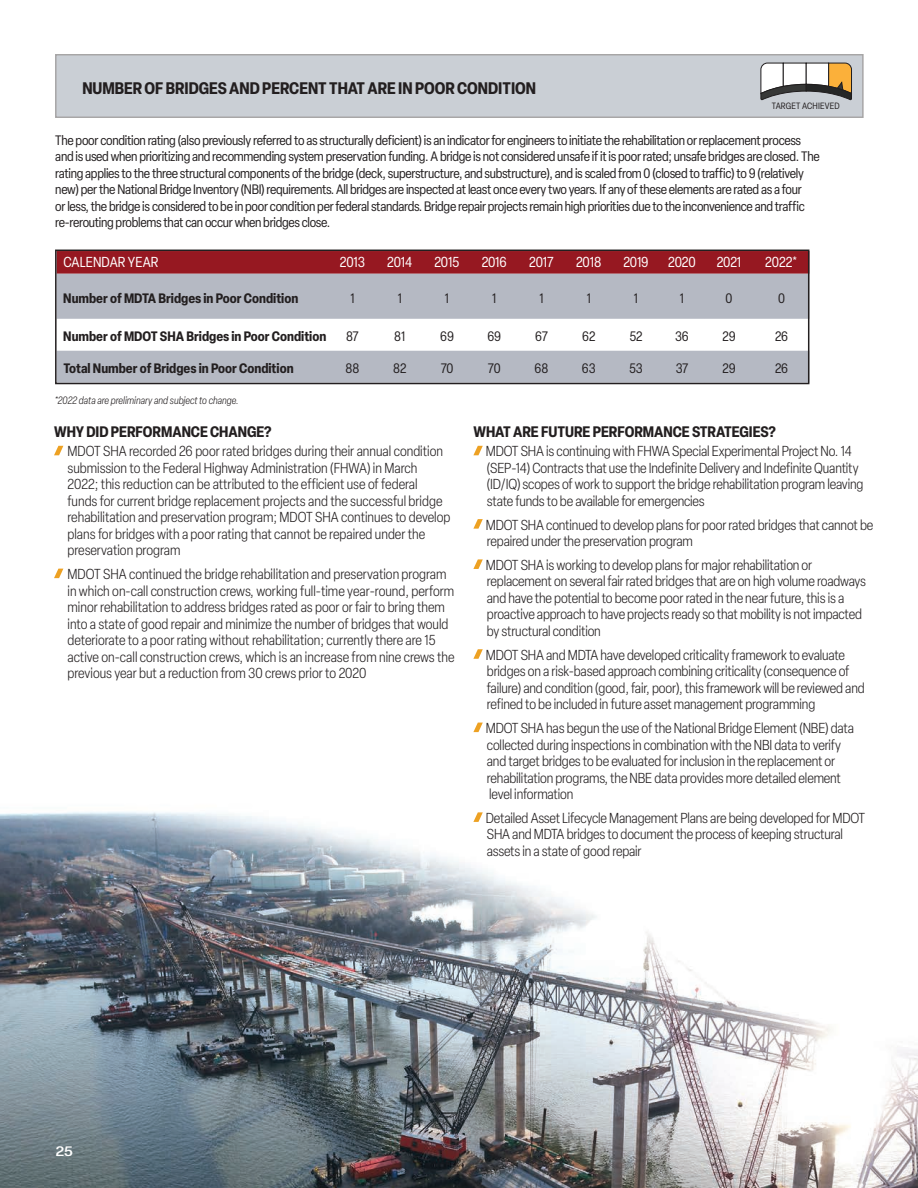
<style>
.page{position:relative;width:918px;height:1188px;background:#fff}
.page>*{position:absolute;margin:0;border:0;box-sizing:border-box;transform-origin:0 0}
.t1{font:700 condensed 16.5px "Elza";color:#231f20}
.t2{font:700 condensed 15px "Elza";color:#231f20}
.t3{font:300 condensed 14.25px/16.5px "Elza";letter-spacing:-.01em;color:#231f20}
.t4{font:condensed 14.25px "Elza";letter-spacing:-.01em;color:#fff}
.t5{font:condensed 14.25px "Elza";letter-spacing:.01em;color:#fff}
.t6{font:condensed 13.5px/16.5px "Elza";letter-spacing:-.02em;color:#231f20}
.t7{font:700 condensed 13.5px "Elza";color:#231f20}
.t8{font:500 condensed 13.5px "Elza";color:#fff;scale:1.33 1}
.t9{font:italic 300 condensed 10.5px "Elza";color:#231f20}
.t10{font:condensed 9px "Elza";letter-spacing:.02em;color:#231f20}
</style>
<div class="page">
<img style="left:0;top:812px;width:918px;height:376px">
<div style="left:56px;top:55px;width:807px;height:62px;background:#cacfd5"></div>
<svg style="left:760px;top:62px;width:92px;height:39px"></svg>
<div style="left:58px;top:253px;width:748px;height:21px;background:#961821"></div>
<div style="left:58px;top:274px;width:748px;height:107px;background:#b5b9c3"></div>
<svg style="left:58px;top:319px;width:748px;height:31px"></svg>
<div style="left:55px;top:250px;width:754px;height:134px;border:2px solid #231f20"></div>
<svg style="left:54px;top:446px;width:9px;height:9px"></svg>
<svg style="left:54px;top:569px;width:9px;height:9px"></svg>
<svg style="left:473px;top:446px;width:10px;height:9px"></svg>
<svg style="left:473px;top:519px;width:10px;height:10px"></svg>
<svg style="left:473px;top:559px;width:10px;height:10px"></svg>
<svg style="left:473px;top:649px;width:10px;height:10px"></svg>
<svg style="left:473px;top:723px;width:10px;height:9px"></svg>
<svg style="left:473px;top:812px;width:10px;height:10px"></svg>
<p class="t1" style="left:82px;top:76px;width:455px">NUMBER OF BRIDGES AND PERCENT THAT ARE IN POOR CONDITION</p>
<p class="t10" style="left:772px;top:100px;width:69px">TARGET ACHIEVED</p>
<p class="t6" style="left:55px;top:132px;width:766px">The poor condition rating (also previously referred to as structurally deficient) is an indicator for engineers to initiate the rehabilitation or replacement process and is used when prioritizing and recommending system preservation funding. A bridge is not considered unsafe if it is poor rated; unsafe bridges are closed. The rating applies to the three structural components of the bridge (deck, superstructure, and substructure), and is scaled from 0 (closed to traffic) to 9 (relatively new) per the National Bridge Inventory (NBI) requirements. All bridges are inspected at least once every two years. If any of these elements are rated as a four<br>or less, the bridge is considered to be in poor condition per federal standards. Bridge repair projects remain high priorities due to the inconvenience and traffic re-rerouting problems that can occur when bridges close.</p>
<p class="t5" style="left:63px;top:253px;width:96px">CALENDAR YEAR</p>
<p class="t4" style="left:340px;top:253px;width:27px">2013</p>
<p class="t4" style="left:387px;top:253px;width:27px">2014</p>
<p class="t4" style="left:435px;top:253px;width:27px">2015</p>
<p class="t4" style="left:482px;top:253px;width:27px">2016</p>
<p class="t4" style="left:529px;top:253px;width:26px">2017</p>
<p class="t4" style="left:576px;top:253px;width:27px">2018</p>
<p class="t4" style="left:623px;top:253px;width:27px">2019</p>
<p class="t4" style="left:668px;top:253px;width:29px">2020</p>
<p class="t4" style="left:717px;top:253px;width:26px">2021</p>
<p class="t4" style="left:765px;top:253px;width:34px">2022*</p>
<p class="t7" style="left:63px;top:288px;width:236px">Number of MDTA Bridges in Poor Condition</p>
<p class="t6" style="left:350px;top:289px;width:6px">1</p>
<p class="t6" style="left:398px;top:289px;width:6px">1</p>
<p class="t6" style="left:445px;top:289px;width:6px">1</p>
<p class="t6" style="left:492px;top:289px;width:6px">1</p>
<p class="t6" style="left:539px;top:289px;width:6px">1</p>
<p class="t6" style="left:587px;top:289px;width:6px">1</p>
<p class="t6" style="left:634px;top:289px;width:6px">1</p>
<p class="t6" style="left:680px;top:289px;width:6px">1</p>
<p class="t6" style="left:726px;top:289px;width:8px">0</p>
<p class="t6" style="left:778px;top:289px;width:8px">0</p>
<p class="t7" style="left:63px;top:327px;width:265px">Number of MDOT SHA Bridges in Poor Condition</p>
<p class="t6" style="left:346px;top:328px;width:14px">87</p>
<p class="t6" style="left:394px;top:328px;width:13px">81</p>
<p class="t6" style="left:440px;top:328px;width:15px">69</p>
<p class="t6" style="left:487px;top:328px;width:15px">69</p>
<p class="t6" style="left:535px;top:328px;width:14px">67</p>
<p class="t6" style="left:582px;top:328px;width:15px">62</p>
<p class="t6" style="left:629px;top:328px;width:15px">52</p>
<p class="t6" style="left:675px;top:328px;width:15px">36</p>
<p class="t6" style="left:722px;top:328px;width:15px">29</p>
<p class="t6" style="left:775px;top:328px;width:15px">26</p>
<p class="t7" style="left:63px;top:359px;width:232px">Total Number of Bridges in Poor Condition</p>
<p class="t6" style="left:346px;top:360px;width:15px">88</p>
<p class="t6" style="left:393px;top:360px;width:15px">82</p>
<p class="t6" style="left:441px;top:360px;width:14px">70</p>
<p class="t6" style="left:488px;top:360px;width:14px">70</p>
<p class="t6" style="left:535px;top:360px;width:15px">68</p>
<p class="t6" style="left:582px;top:360px;width:15px">63</p>
<p class="t6" style="left:629px;top:360px;width:15px">53</p>
<p class="t6" style="left:676px;top:360px;width:14px">37</p>
<p class="t6" style="left:722px;top:360px;width:15px">29</p>
<p class="t6" style="left:775px;top:360px;width:15px">26</p>
<p class="t9" style="left:54px;top:394px;width:186px">*2022 data are preliminary and subject to change.</p>
<p class="t2" style="left:54px;top:421px;width:219px">WHY DID PERFORMANCE CHANGE?</p>
<p class="t3" style="left:68px;top:443px;width:384px">MDOT SHA recorded 26 poor rated bridges during their annual condition submission to the Federal Highway Administration (FHWA) in March 2022; this reduction can be attributed to the efficient use of federal funds for current bridge replacement projects and the successful bridge rehabilitation and preservation program; MDOT SHA continues to develop plans for bridges with a poor rating that cannot be repaired under the preservation program</p>
<p class="t3" style="left:68px;top:565px;width:389px">MDOT SHA continued the bridge rehabilitation and preservation program in which on-call construction crews, working full-time year-round, perform minor rehabilitation to address bridges rated as poor or fair to bring them into a state of good repair and minimize the number of bridges that would deteriorate to a poor rating without rehabilitation; currently there are 15 active on-call construction crews, which is an increase from nine crews the previous year but a reduction from 30 crews prior to 2020</p>
<p class="t2" style="left:473px;top:421px;width:304px">WHAT ARE FUTURE PERFORMANCE STRATEGIES?</p>
<p class="t3" style="left:486px;top:443px;width:379px">MDOT SHA is continuing with FHWA Special Experimental Project No. 14 (SEP-14) Contracts that use the Indefinite Delivery and Indefinite Quantity (ID/IQ) scopes of work to support the bridge rehabilitation program leaving state funds to be available for emergencies</p>
<p class="t3" style="left:486px;top:516px;width:389px">MDOT SHA continued to develop plans for poor rated bridges that cannot be repaired under the preservation program</p>
<p class="t3" style="left:486px;top:556px;width:382px">MDOT SHA is working to develop plans for major rehabilitation or replacement on several fair rated bridges that are on high volume roadways and have the potential to become poor rated in the near future, this is a proactive approach to have projects ready so that mobility is not impacted by structural condition</p>
<p class="t3" style="left:486px;top:646px;width:380px">MDOT SHA and MDTA have developed criticality framework to evaluate bridges on a risk-based approach combining criticality (consequence of failure) and condition (good, fair, poor), this framework will be reviewed and refined to be included in future asset management programming</p>
<p class="t3" style="left:486px;top:719px;width:370px">MDOT SHA has begun the use of the National Bridge Element (NBE) data collected during inspections in combination with the NBI data to verify and target bridges to be evaluated for inclusion in the replacement or rehabilitation programs, the NBE data provides more detailed element level information</p>
<p class="t3" style="left:486px;top:809px;width:381px">Detailed Asset Lifecycle Management Plans are being developed for MDOT<br>SHA and MDTA bridges to document the process of keeping structural assets in a state of good repair</p>
<p class="t8" style="left:56px;top:1142px;width:15px">25</p>
</div>
